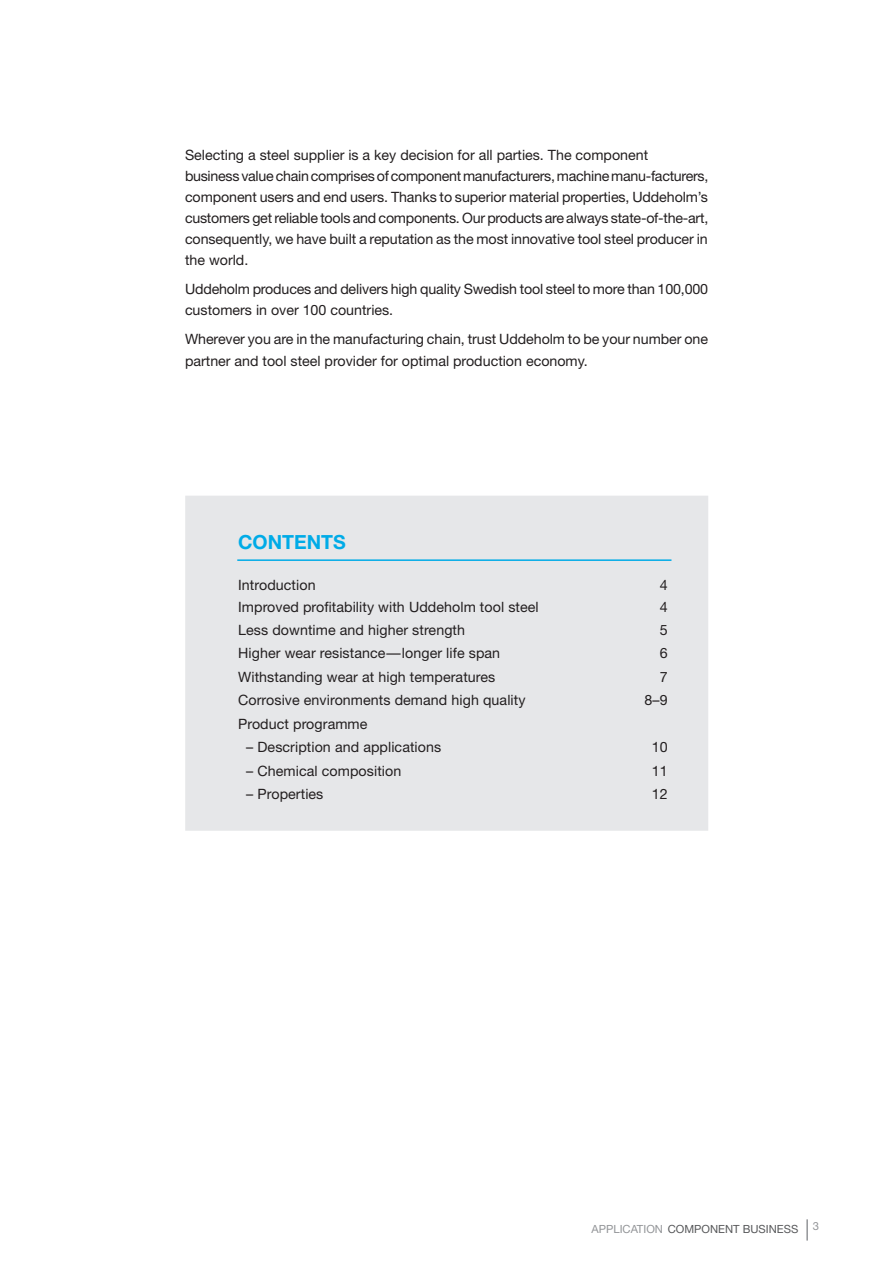
<style>
.page{position:relative;width:893px;height:1263px;background:#fff}
.page>*{position:absolute;margin:0;border:0;box-sizing:border-box;transform-origin:0 0}
.t1{font:700 19.5px "Helvetica Neue";color:#00abe7}
.t2{font:14.25px/21px "Helvetica Neue";letter-spacing:-.005em;color:#231f20}
.t3{font:11.25px "Helvetica Neue";color:#57585a}
.t4{font:11.25px "Helvetica Neue";color:#939598}
.s1{color:#939598}
</style>
<div class="page">
<hr style="left:806px;top:1219px;width:2px;height:21px;background:#939598">
<div style="left:186px;top:496px;width:521px;height:334px;background:#e6e7e9"></div>
<div style="left:185px;top:496px;width:523px;height:335px;border:2px solid #e6e7e9"></div>
<hr style="left:237px;top:559px;width:434px;height:2px;background:#00abe7">
<p class="t2" style="left:185px;top:144px;width:525px">Selecting a steel supplier is a key decision for all parties. The component<br>business value chain comprises of component manufacturers, machine manu-facturers, component users and end users. Thanks to superior material properties, Uddeholm’s customers get reliable tools and components. Our products are always state-of-the-art, consequently, we have built a reputation as the most innovative tool steel producer in the world.</p>
<p class="t2" style="left:185px;top:278px;width:525px">Uddeholm produces and delivers high quality Swedish tool steel to more than 100,000 customers in over 100 countries.</p>
<p class="t2" style="left:185px;top:329px;width:525px">Wherever you are in the manufacturing chain, trust Uddeholm to be your number one partner and tool steel provider for optimal production economy.</p>
<h1 class="t1" style="left:238px;top:530px;width:109px">CONTENTS</h1>
<p class="t2" style="left:238px;top:574px;width:79px">Introduction</p>
<p class="t2" style="left:660px;top:574px;width:9px">4</p>
<p class="t2" style="left:238px;top:596px;width:302px">Improved profitability with Uddeholm tool steel</p>
<p class="t2" style="left:660px;top:596px;width:9px">4</p>
<p class="t2" style="left:238px;top:619px;width:228px">Less downtime and higher strength</p>
<p class="t2" style="left:660px;top:619px;width:9px">5</p>
<p class="t2" style="left:238px;top:643px;width:264px">Higher wear resistance—longer life span</p>
<p class="t2" style="left:660px;top:643px;width:9px">6</p>
<p class="t2" style="left:238px;top:666px;width:259px">Withstanding wear at high temperatures</p>
<p class="t2" style="left:660px;top:666px;width:9px">7</p>
<p class="t2" style="left:238px;top:690px;width:289px">Corrosive environments demand high quality</p>
<p class="t2" style="left:645px;top:690px;width:25px">8–9</p>
<p class="t2" style="left:238px;top:713px;width:131px">Product programme</p>
<p class="t2" style="left:246px;top:736px;width:196px">– Description and applications</p>
<p class="t2" style="left:652px;top:736px;width:17px">10</p>
<p class="t2" style="left:246px;top:760px;width:157px">– Chemical composition</p>
<p class="t2" style="left:652px;top:760px;width:17px">11</p>
<p class="t2" style="left:246px;top:783px;width:79px">– Properties</p>
<p class="t2" style="left:652px;top:783px;width:17px">12</p>
<p class="t3" style="left:591px;top:1222px;width:208px"><span class="s1">APPLICATION</span> COMPONENT BUSINESS</p>
<p class="t4" style="left:813px;top:1219px;width:8px">3</p>
</div>
